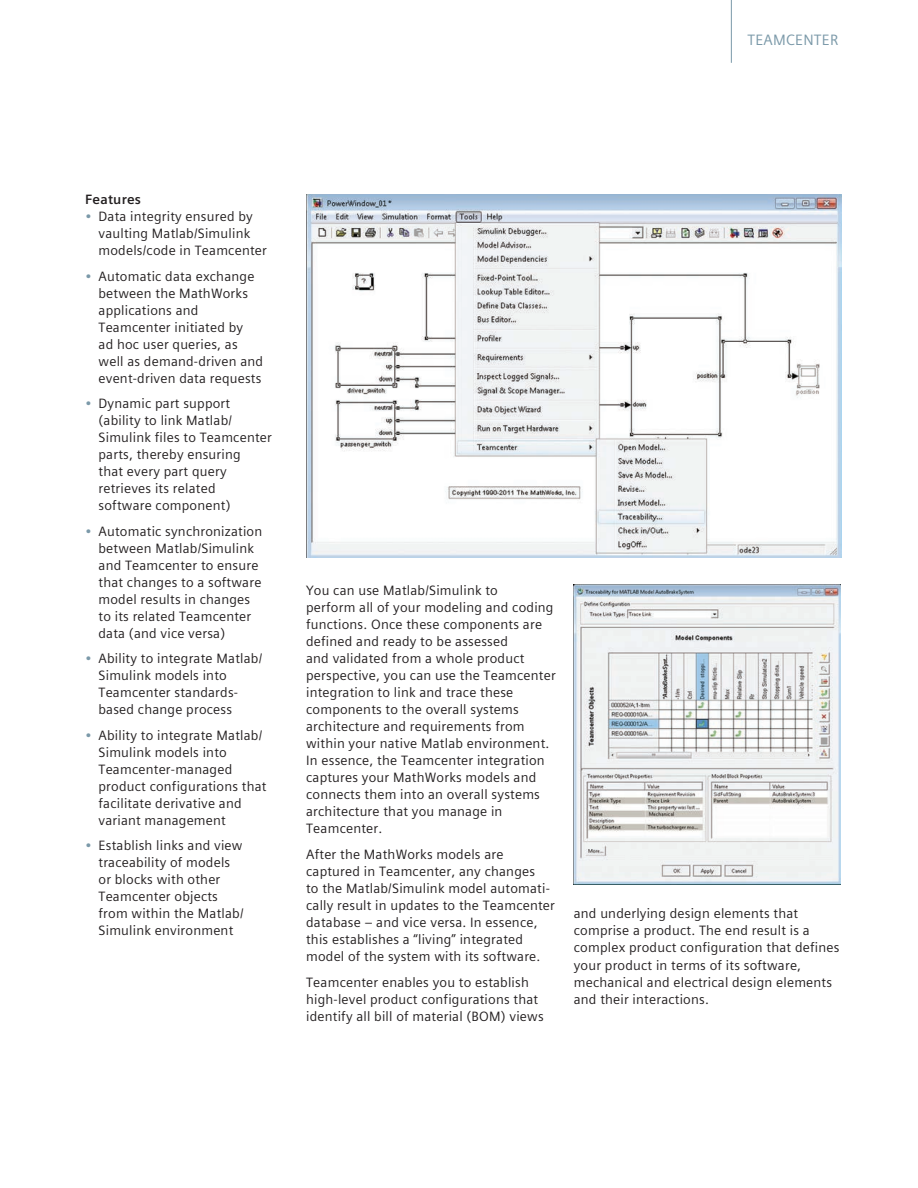
<style>
.page{position:relative;width:918px;height:1188px;background:#fff}
.page>*{position:absolute;margin:0;border:0;box-sizing:border-box;transform-origin:0 0}
.t1{font:15px "Siemens Sans Global";letter-spacing:.015em;color:#7b99a9}
.t2{font:13.5px/17px "Siemens Sans Global";letter-spacing:.015em;color:#231f20}
.t3{font:700 13.5px "Siemens Sans Global";letter-spacing:.015em;color:#231f20}
.s1{color:#7b99a9}
</style>
<div class="page">
<hr style="left:731px;top:0;width:1px;height:63px;background:#7b99a9">
<img style="left:306px;top:194px;width:535px;height:363px">
<img style="left:574px;top:584px;width:267px;height:300px">
<p class="t1" style="left:748px;top:29px;width:92px">TEAMCENTER</p>
<p class="t3" style="left:85px;top:189px;width:58px">Features</p>
<p class="t2" style="left:99px;top:208px;width:170px;text-indent:-14px"><span class="s1">•</span> Data integrity ensured by vaulting Matlab/Simulink models/code in Teamcenter</p>
<p class="t2" style="left:99px;top:268px;width:166px;text-indent:-14px"><span class="s1">•</span> Automatic data exchange between the MathWorks applications and<br>Teamcenter initiated by<br>ad hoc user queries, as well as demand-driven and event-driven data requests</p>
<p class="t2" style="left:99px;top:395px;width:175px;text-indent:-14px"><span class="s1">•</span> Dynamic part support (ability to link Matlab/<br>Simulink files to Teamcenter parts, thereby ensuring<br>that every part query retrieves its related software component)</p>
<p class="t2" style="left:99px;top:523px;width:165px;text-indent:-14px"><span class="s1">•</span> Automatic synchronization between Matlab/Simulink and Teamcenter to ensure that changes to a software model results in changes to its related Teamcenter data (and vice versa)</p>
<p class="t2" style="left:99px;top:650px;width:165px;text-indent:-14px"><span class="s1">•</span> Ability to integrate Matlab/<br>Simulink models into<br>Teamcenter standards&shy;based change process</p>
<p class="t2" style="left:99px;top:727px;width:170px;text-indent:-14px"><span class="s1">•</span> Ability to integrate Matlab/<br>Simulink models into<br>Teamcenter-managed product configurations that facilitate derivative and variant management</p>
<p class="t2" style="left:99px;top:837px;width:147px;text-indent:-14px"><span class="s1">•</span> Establish links and view traceability of models or blocks with other<br>Teamcenter objects from within the Matlab/<br>Simulink environment</p>
<p class="t2" style="left:306px;top:582px;width:251px">You can use Matlab/Simulink to<br>perform all of your modeling and coding functions. Once these components are defined and ready to be assessed<br>and validated from a whole product perspective, you can use the Teamcenter integration to link and trace these components to the overall systems architecture and requirements from within your native Matlab environment.<br>In essence, the Teamcenter integration captures your MathWorks models and connects them into an overall systems architecture that you manage in Teamcenter.</p>
<p class="t2" style="left:306px;top:846px;width:250px">After the MathWorks models are captured in Teamcenter, any changes<br>to the Matlab/Simulink model automati&shy;cally result in updates to the Teamcenter database – and vice versa. In essence, this establishes a “living” integrated model of the system with its software.</p>
<p class="t2" style="left:306px;top:973px;width:239px">Teamcenter enables you to establish high-level product configurations that identify all bill of material (BOM) views</p>
<p class="t2" style="left:574px;top:905px;width:267px">and underlying design elements that comprise a product. The end result is a complex product configuration that defines your product in terms of its software, mechanical and electrical design elements and their interactions.</p>
</div>
